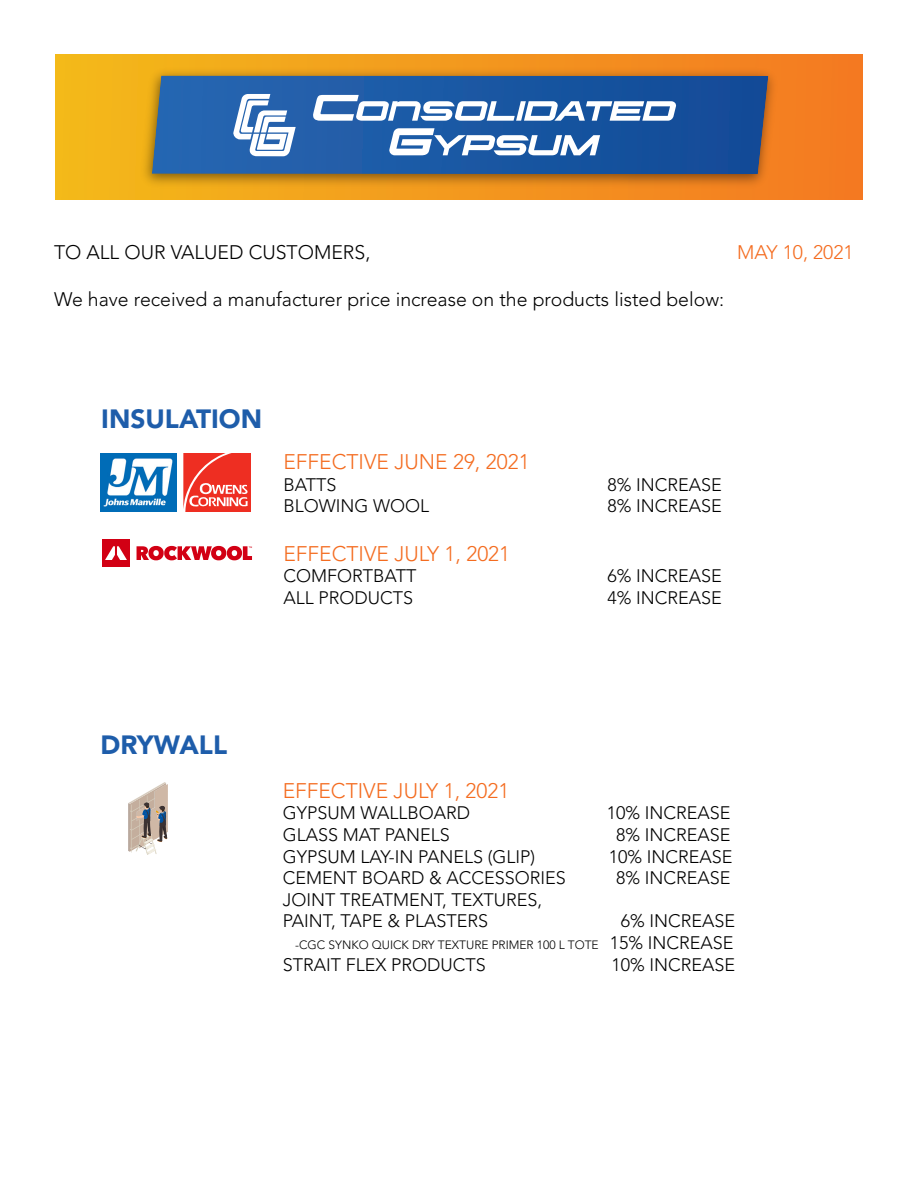
<style>
.page{position:relative;width:918px;height:1188px;background:#fff}
.page>*{position:absolute;margin:0;border:0;box-sizing:border-box;transform-origin:0 0}
.t1{font:900 26.25px "Avenir LT Std";color:#1e5daa}
.t2{font:300 21px "Avenir LT Std";color:#f46c20}
.t3{font:300 19.5px "Avenir LT Std";color:#000}
.t4{font:300 19.5px "Avenir LT Std";color:#f46c20}
.t5{font:300 18px/21.6px "Avenir LT Std";color:#000}
.t6{font:300 12px "Avenir LT Std";color:#000}
.s1{font-size:18px}
</style>
<div class="page">
<div style="left:55px;top:54px;width:808px;height:145px;background:linear-gradient(to right,#f3ba1a,#f47922)"></div>
<img style="left:135px;top:63px;width:648px;height:130px">
<svg style="left:152px;top:76px;width:616px;height:98px;background:#21599f"></svg>
<svg style="left:233px;top:94px;width:63px;height:62px"></svg>
<svg style="left:312px;top:95px;width:365px;height:60px"></svg>
<img style="left:100px;top:454px;width:77px;height:58px">
<svg style="left:183px;top:454px;width:67px;height:58px;background:#f05248"></svg>
<div style="left:102px;top:539px;width:28px;height:28px;background:#d20014"></div>
<svg style="left:105px;top:546px;width:22px;height:14px"></svg>
<svg style="left:137px;top:546px;width:115px;height:14px"></svg>
<svg style="left:128px;top:782px;width:40px;height:72px"></svg>
<p class="t3" style="left:54px;top:244px;width:318px">TO ALL OUR VALUED CUSTOMERS,</p>
<p class="t3" style="left:54px;top:291px;width:672px">We have received a manufacturer price increase on the products listed below:</p>
<p class="t4" style="left:737px;top:244px;width:118px">MAY 10, 2021</p>
<h1 class="t1" style="left:101px;top:408px;width:162px">INSULATION</h1>
<p class="t2" style="left:284px;top:453px;width:248px">EFFECTIVE JUNE 29, 2021</p>
<p class="t5" style="left:284px;top:475px;width:55px">BATTS</p>
<p class="t5" style="left:608px;top:475px;width:116px">8% INCREASE</p>
<p class="t5" style="left:284px;top:497px;width:147px">BLOWING WOOL</p>
<p class="t5" style="left:608px;top:497px;width:116px">8% INCREASE</p>
<p class="t2" style="left:284px;top:545px;width:228px">EFFECTIVE JULY 1, 2021</p>
<p class="t5" style="left:284px;top:567px;width:134px">COMFORTBATT</p>
<p class="t5" style="left:608px;top:567px;width:116px">6% INCREASE</p>
<p class="t5" style="left:284px;top:588px;width:131px">ALL PRODUCTS</p>
<p class="t5" style="left:608px;top:588px;width:116px">4% INCREASE</p>
<h1 class="t1" style="left:100px;top:734px;width:128px">DRYWALL</h1>
<p class="t2" style="left:283px;top:782px;width:228px">EFFECTIVE JULY 1, 2021</p>
<p class="t5" style="left:283px;top:804px;width:189px">GYPSUM WALLBOARD</p>
<p class="t5" style="left:607px;top:804px;width:125px">10% INCREASE</p>
<p class="t5" style="left:283px;top:825px;width:169px">GLASS MAT PANELS</p>
<p class="t5" style="left:616px;top:825px;width:116px">8% INCREASE</p>
<p class="t5" style="left:283px;top:847px;width:254px">GYPSUM LAY-IN PANELS (GLIP)</p>
<p class="t5" style="left:609px;top:847px;width:125px">10% INCREASE</p>
<p class="t5" style="left:283px;top:869px;width:285px">CEMENT BOARD &amp; ACCESSORIES</p>
<p class="t5" style="left:616px;top:869px;width:116px">8% INCREASE</p>
<p class="t5" style="left:283px;top:890px;width:261px">JOINT TREATMENT, TEXTURES,<br>PAINT, TAPE &amp; PLASTERS</p>
<p class="t5" style="left:621px;top:912px;width:116px">6% INCREASE</p>
<p class="t6" style="left:295px;top:940px;width:440px">-CGC SYNKO QUICK DRY TEXTURE PRIMER 100 L TOTE <span class="s1">15% INCREASE</span></p>
<p class="t5" style="left:283px;top:955px;width:205px">STRAIT FLEX PRODUCTS</p>
<p class="t5" style="left:611px;top:955px;width:125px">10% INCREASE</p>
</div>
